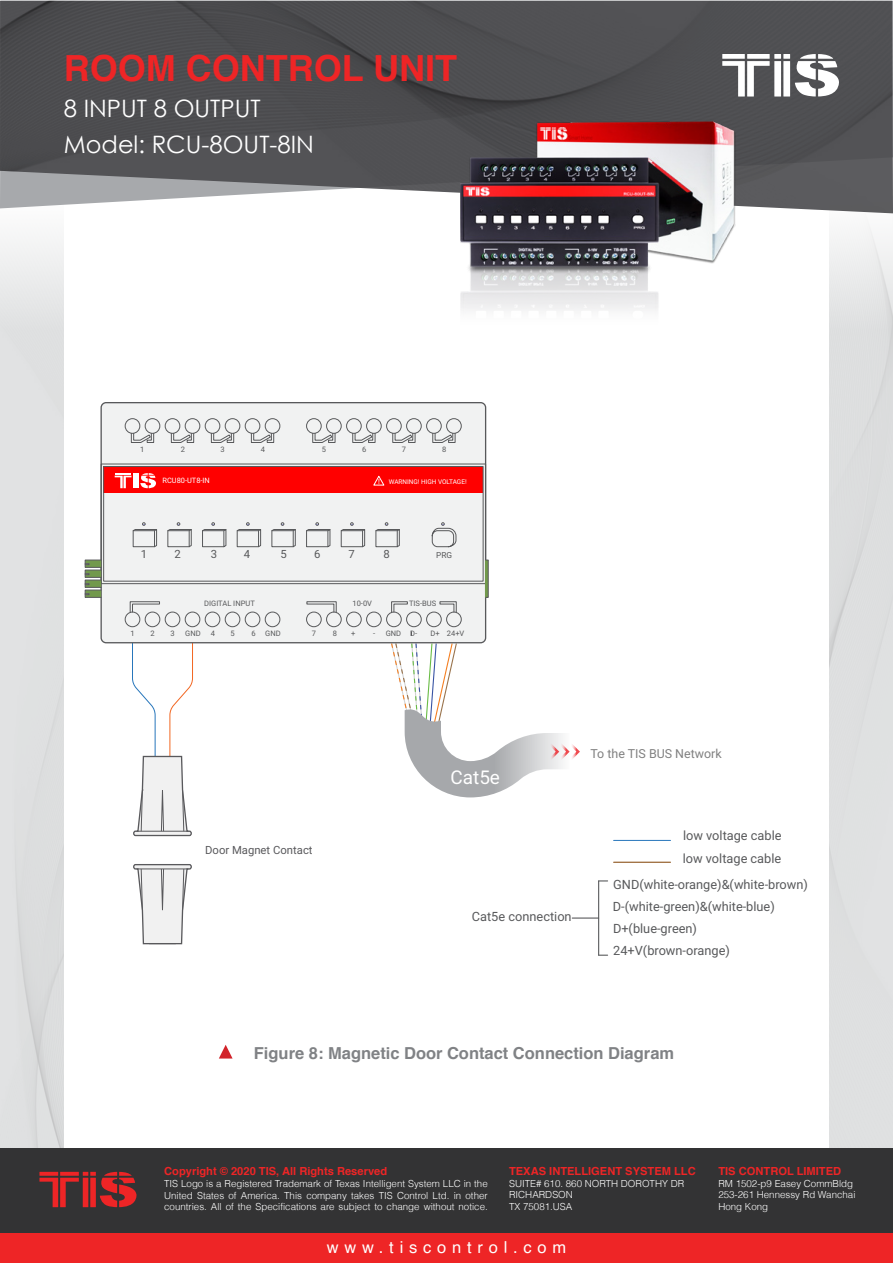
<style>
.page{position:relative;width:893px;height:1263px;background:#fff}
.page>*{position:absolute;margin:0;border:0;box-sizing:border-box;transform-origin:0 0}
.t1{font:700 36px "Helvetica";color:#ee2526}
.t2{font:24px/36px "Century Gothic";color:#fff}
.t3{font:18.9px "Roboto";color:#fff}
.t4{font:700 16.5px "Helvetica";color:#808285}
.t5{font:16.5px "Helvetica";letter-spacing:.35em;color:#fff}
.t6{font:12.75px/22px "Roboto";color:#58595b}
.t7{font:12.45px "Roboto";color:#808080}
.t8{font:11.25px "Roboto";color:#59595c}
.t9{font:11.25px "Roboto";color:#58595b}
.t10{font:700 11.1px "Helvetica";color:#ee2526}
.t11{font:300 9.75px/11.7px "Helvetica";color:#fff}
.t12{font:8.25px "Roboto";color:#58595b}
.t13{font:7.5px "Roboto";color:#58595b}
.t14{font:7.5px "Roboto";color:#fff}
.t15{font:6.45px "Roboto";color:#fff}
</style>
<div class="page">
<img style="left:0;top:239px;width:64px;height:909px">
<img style="left:0;top:1px;width:893px;height:212px">
<div style="left:0;top:1148px;width:893px;height:85px;background:#333334"></div>
<div style="left:0;top:1233px;width:893px;height:30px;background:#ee2526"></div>
<svg style="left:722px;top:54px;width:117px;height:43px"></svg>
<svg style="left:39px;top:1172px;width:98px;height:35px"></svg>
<img style="left:461px;top:122px;width:275px;height:189px">
<hr style="left:614px;top:862px;width:56px;height:1px;background:#7f3f00">
<hr style="left:614px;top:840px;width:56px;height:1px;background:#2776bb">
<svg style="left:572px;top:880px;width:36px;height:76px"></svg>
<svg style="left:390px;top:642px;width:190px;height:155px"></svg>
<div style="left:101px;top:403px;width:385px;height:240px;background:#f1f2f2;border-radius:5px"></div>
<div style="left:100px;top:402px;width:386px;height:241px;border:1px solid #58595b;border-radius:5px"></div>
<div style="left:104px;top:467px;width:379px;height:26px;background:#f00"></div>
<svg style="left:373px;top:475px;width:12px;height:11px"></svg>
<svg style="left:115px;top:473px;width:41px;height:15px"></svg>
<div style="left:101px;top:464px;width:385px;height:120px;border:1px solid #58595b"></div>
<div style="left:103px;top:466px;width:380px;height:115px;border:1px solid #58595b"></div>
<div style="left:125px;top:418px;width:15px;height:16px;border:1px solid #58595b;border-radius:50%"></div>
<div style="left:145px;top:418px;width:15px;height:16px;border:1px solid #58595b;border-radius:50%"></div>
<div style="left:165px;top:418px;width:15px;height:16px;border:1px solid #58595b;border-radius:50%"></div>
<div style="left:185px;top:418px;width:15px;height:16px;border:1px solid #58595b;border-radius:50%"></div>
<div style="left:205px;top:418px;width:15px;height:16px;border:1px solid #58595b;border-radius:50%"></div>
<div style="left:225px;top:418px;width:15px;height:16px;border:1px solid #58595b;border-radius:50%"></div>
<div style="left:245px;top:418px;width:15px;height:16px;border:1px solid #58595b;border-radius:50%"></div>
<div style="left:265px;top:418px;width:15px;height:16px;border:1px solid #58595b;border-radius:50%"></div>
<div style="left:306px;top:418px;width:16px;height:16px;border:1px solid #58595b;border-radius:50%"></div>
<div style="left:326px;top:418px;width:16px;height:16px;border:1px solid #58595b;border-radius:50%"></div>
<div style="left:346px;top:418px;width:16px;height:16px;border:1px solid #58595b;border-radius:50%"></div>
<div style="left:366px;top:418px;width:16px;height:16px;border:1px solid #58595b;border-radius:50%"></div>
<div style="left:386px;top:418px;width:16px;height:16px;border:1px solid #58595b;border-radius:50%"></div>
<div style="left:406px;top:418px;width:16px;height:16px;border:1px solid #58595b;border-radius:50%"></div>
<div style="left:426px;top:418px;width:16px;height:16px;border:1px solid #58595b;border-radius:50%"></div>
<div style="left:446px;top:418px;width:16px;height:16px;border:1px solid #58595b;border-radius:50%"></div>
<div style="left:125px;top:612px;width:15px;height:15px;border:1px solid #58595b;border-radius:50%"></div>
<div style="left:145px;top:612px;width:15px;height:15px;border:1px solid #58595b;border-radius:50%"></div>
<div style="left:165px;top:612px;width:15px;height:15px;border:1px solid #58595b;border-radius:50%"></div>
<div style="left:185px;top:612px;width:15px;height:15px;border:1px solid #58595b;border-radius:50%"></div>
<div style="left:205px;top:612px;width:15px;height:15px;border:1px solid #58595b;border-radius:50%"></div>
<div style="left:225px;top:612px;width:15px;height:15px;border:1px solid #58595b;border-radius:50%"></div>
<div style="left:245px;top:612px;width:15px;height:15px;border:1px solid #58595b;border-radius:50%"></div>
<div style="left:265px;top:612px;width:15px;height:15px;border:1px solid #58595b;border-radius:50%"></div>
<div style="left:446px;top:612px;width:16px;height:15px;border:1px solid #58595b;border-radius:50%"></div>
<div style="left:426px;top:612px;width:16px;height:15px;border:1px solid #58595b;border-radius:50%"></div>
<div style="left:406px;top:612px;width:16px;height:15px;border:1px solid #58595b;border-radius:50%"></div>
<div style="left:386px;top:612px;width:16px;height:15px;border:1px solid #58595b;border-radius:50%"></div>
<div style="left:366px;top:612px;width:16px;height:15px;border:1px solid #58595b;border-radius:50%"></div>
<div style="left:346px;top:612px;width:16px;height:15px;border:1px solid #58595b;border-radius:50%"></div>
<div style="left:326px;top:612px;width:16px;height:15px;border:1px solid #58595b;border-radius:50%"></div>
<div style="left:306px;top:612px;width:16px;height:15px;border:1px solid #58595b;border-radius:50%"></div>
<svg style="left:306px;top:601px;width:31px;height:12px"></svg>
<svg style="left:130px;top:601px;width:30px;height:12px"></svg>
<svg style="left:432px;top:433px;width:24px;height:10px"></svg>
<svg style="left:392px;top:433px;width:24px;height:10px"></svg>
<svg style="left:352px;top:433px;width:24px;height:10px"></svg>
<svg style="left:312px;top:433px;width:24px;height:10px"></svg>
<svg style="left:251px;top:433px;width:23px;height:10px"></svg>
<svg style="left:211px;top:433px;width:23px;height:10px"></svg>
<svg style="left:171px;top:433px;width:23px;height:10px"></svg>
<svg style="left:131px;top:433px;width:23px;height:10px"></svg>
<svg style="left:375px;top:522px;width:25px;height:26px"></svg>
<svg style="left:341px;top:522px;width:24px;height:26px"></svg>
<svg style="left:306px;top:522px;width:25px;height:26px"></svg>
<svg style="left:271px;top:522px;width:25px;height:26px"></svg>
<svg style="left:237px;top:522px;width:24px;height:26px"></svg>
<svg style="left:202px;top:522px;width:25px;height:26px"></svg>
<svg style="left:167px;top:522px;width:25px;height:26px"></svg>
<svg style="left:133px;top:522px;width:24px;height:26px"></svg>
<svg style="left:431px;top:522px;width:26px;height:25px"></svg>
<div style="left:485px;top:560px;width:3px;height:37px;border:1px solid #58595b"></div>
<svg style="left:85px;top:562px;width:16px;height:33px"></svg>
<div style="left:85px;top:590px;width:16px;height:7px;border:1px solid #58595b"></div>
<div style="left:85px;top:580px;width:16px;height:7px;border:1px solid #58595b"></div>
<div style="left:85px;top:560px;width:16px;height:7px;border:1px solid #58595b"></div>
<svg style="left:391px;top:601px;width:17px;height:12px"></svg>
<svg style="left:439px;top:601px;width:18px;height:12px"></svg>
<svg style="left:132px;top:642px;width:61px;height:195px"></svg>
<hr style="left:137px;top:831px;width:51px;height:1px;background:#59595c">
<svg style="left:133px;top:864px;width:59px;height:81px"></svg>
<hr style="left:137px;top:868px;width:51px;height:1px;background:#59595c">
<svg style="left:219px;top:1045px;width:14px;height:13px"></svg>
<h1 class="t1" style="left:64px;top:39px;width:395px">ROOM CONTROL UNIT</h1>
<h2 class="t2" style="left:64px;top:90px;width:252px">8 INPUT 8 OUTPUT<br>Model: RCU-8OUT-8IN</h2>
<p class="t13" style="left:140px;top:444px;width:6px">1</p>
<p class="t13" style="left:181px;top:444px;width:6px">2</p>
<p class="t14" style="left:162px;top:475px;width:49px">RCU80-UT8-IN</p>
<p class="t13" style="left:221px;top:444px;width:6px">3</p>
<p class="t13" style="left:261px;top:444px;width:6px">4</p>
<p class="t13" style="left:322px;top:444px;width:6px">5</p>
<p class="t13" style="left:362px;top:444px;width:6px">6</p>
<p class="t13" style="left:402px;top:444px;width:6px">7</p>
<p class="t13" style="left:442px;top:444px;width:6px">8</p>
<p class="t15" style="left:389px;top:477px;width:79px">WARNING! HIGH VOLTAGE!</p>
<p class="t9" style="left:141px;top:546px;width:8px">1</p>
<p class="t9" style="left:174px;top:546px;width:8px">2</p>
<p class="t9" style="left:211px;top:546px;width:8px">3</p>
<p class="t9" style="left:244px;top:546px;width:8px">4</p>
<p class="t9" style="left:281px;top:546px;width:8px">5</p>
<p class="t13" style="left:130px;top:628px;width:6px">1</p>
<p class="t13" style="left:151px;top:628px;width:6px">2</p>
<p class="t13" style="left:170px;top:628px;width:6px">3</p>
<p class="t13" style="left:204px;top:598px;width:52px">DIGITAL INPUT</p>
<p class="t13" style="left:185px;top:628px;width:17px">GND</p>
<p class="t13" style="left:211px;top:628px;width:6px">4</p>
<p class="t13" style="left:230px;top:628px;width:6px">5</p>
<p class="t13" style="left:252px;top:628px;width:6px">6</p>
<p class="t13" style="left:265px;top:628px;width:17px">GND</p>
<p class="t9" style="left:314px;top:546px;width:8px">6</p>
<p class="t9" style="left:348px;top:546px;width:8px">7</p>
<p class="t9" style="left:383px;top:546px;width:8px">8</p>
<p class="t12" style="left:436px;top:549px;width:17px">PRG</p>
<p class="t13" style="left:312px;top:628px;width:6px">7</p>
<p class="t13" style="left:333px;top:628px;width:6px">8</p>
<p class="t13" style="left:352px;top:598px;width:21px">10-0V</p>
<p class="t13" style="left:409px;top:598px;width:29px">TIS-BUS</p>
<p class="t13" style="left:351px;top:628px;width:6px">+</p>
<p class="t13" style="left:373px;top:628px;width:4px">-</p>
<p class="t13" style="left:386px;top:628px;width:17px">GND</p>
<p class="t13" style="left:410px;top:628px;width:9px">D-</p>
<p class="t13" style="left:447px;top:628px;width:19px">24+V</p>
<p class="t13" style="left:431px;top:628px;width:11px">D+</p>
<p class="t8" style="left:205px;top:842px;width:109px">Door Magnet Contact</p>
<h3 class="t3" style="left:450px;top:764px;width:51px">Cat e5</h3>
<h3 class="t6" style="left:472px;top:905px;width:101px">Cat e5 connection</h3>
<p class="t7" style="left:590px;top:744px;width:133px">To the TIS BUS Network</p>
<h3 class="t6" style="left:683px;top:824px;width:100px">low voltage cable</h3>
<h3 class="t6" style="left:683px;top:846px;width:100px">low voltage cable</h3>
<h3 class="t6" style="left:613px;top:873px;width:197px">GND(white-orange)&amp;(white-brown(<br>D (- white-green)&amp;(white-blue(<br>D (+ blue-green(<br>24+V(brown-orange(</h3>
<h3 class="t4" style="left:254px;top:1040px;width:422px">Figure 8: Magnetic Door Contact Connection Diagram</h3>
<p class="t10" style="left:509px;top:1162px;width:188px">TEXAS INTELLIGENT SYSTEM LLC</p>
<p class="t11" style="left:509px;top:1177px;width:177px">SUITE# 610. 860 NORTH DOROTHY DR<br>RICHARDSON<br>TX 75081.USA</p>
<p class="t10" style="left:164px;top:1162px;width:224px">Copyright © 2020 TIS, All Rights Reserved</p>
<p class="t11" style="left:164px;top:1177px;width:325px;text-align:justify">TIS Logo is a Registered Trademark of Texas Intelligent System LLC in the United States of America. This company takes TIS Control Ltd. in other countries. All of the Specifications are subject to change without notice.</p>
<h3 class="t5" style="left:327px;top:1234px;width:241px">www.tiscontrol.com</h3>
<p class="t10" style="left:718px;top:1162px;width:124px">TIS CONTROL LIMITED</p>
<p class="t11" style="left:718px;top:1177px;width:139px">RM 1502-p9 Easey CommBldg<br>253-261 Hennessy Rd Wanchai<br>Hong Kong</p>
</div>
